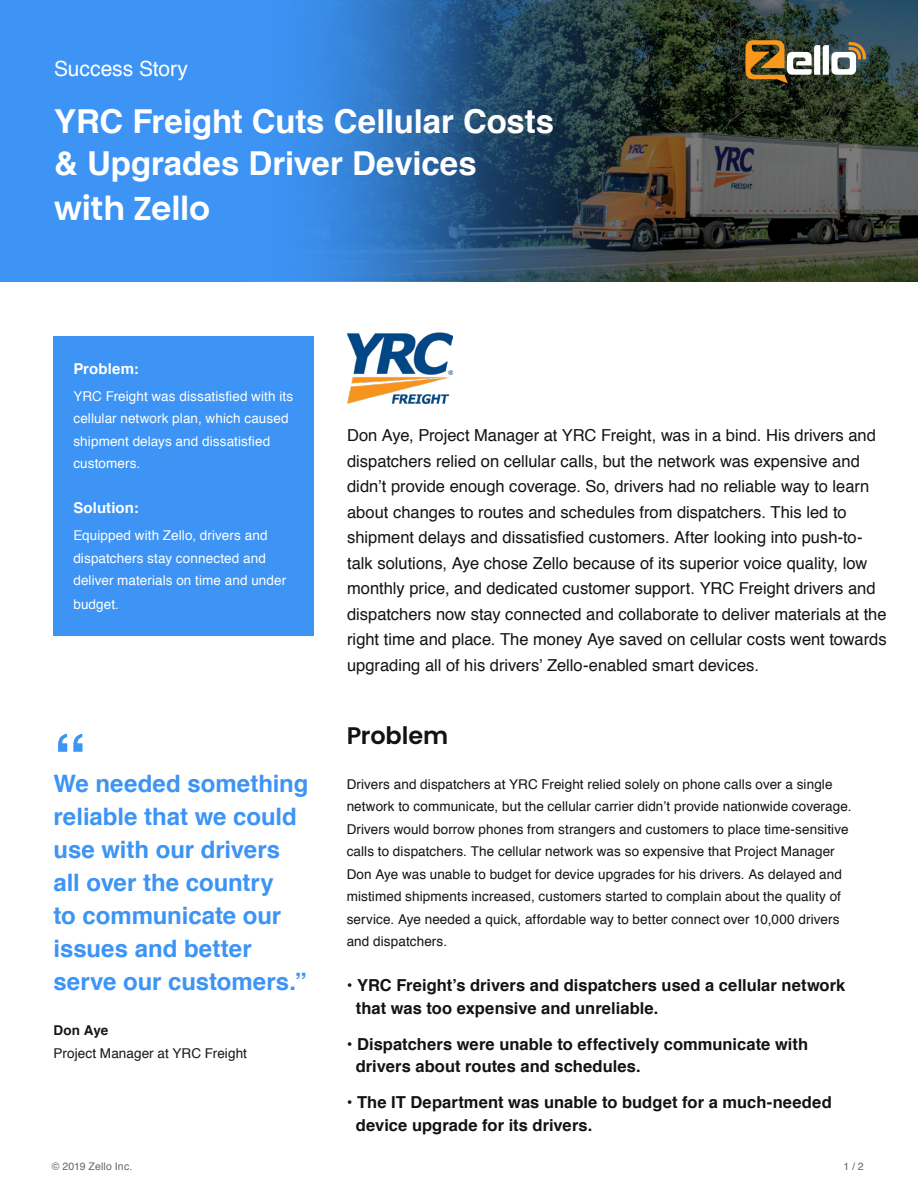
<style>
.page{position:relative;width:918px;height:1188px;background:#fff}
.page>*{position:absolute;margin:0;border:0;box-sizing:border-box;transform-origin:0 0}
.t1{font:700 66px "Helvetica";color:#3d94f5}
.t2{font:700 33px/42px "Helvetica";letter-spacing:-.005em;color:#fff}
.t3{font:600 33px "Poppins";letter-spacing:-.005em;color:#fff}
.t4{font:700 24px/33px "Helvetica";color:#3d94f5}
.t5{font:600 24px "Poppins";letter-spacing:-.005em;color:#151212}
.t6{font:21px "Helvetica";letter-spacing:-.005em;color:#fff}
.t7{font:16.5px/25.5px "Helvetica";color:#151212}
.t8{font:700 16.5px/22.5px "Helvetica";letter-spacing:.005em;color:#151212}
.t9{font:700 15px "Helvetica";letter-spacing:.005em;color:#fff}
.t10{font:13.5px/22.5px "Helvetica";letter-spacing:.01em;color:#151212}
.t11{font:13.5px/22.5px "Helvetica";letter-spacing:.01em;color:#fff}
.t12{font:13.5px "Helvetica";letter-spacing:.005em;color:#1a1616}
.t13{font:700 13.5px "Helvetica";color:#1a1616}
.t14{font:10.5px "Helvetica";letter-spacing:.015em;color:#646767}
</style>
<div class="page">
<img style="left:698px;top:0;width:220px;height:282px">
<svg style="left:0;top:0;width:698px;height:282px;background:#3470ae"></svg>
<img style="left:746px;top:40px;width:120px;height:43px">
<div style="left:54px;top:336px;width:260px;height:299px;background:#3d94f5"></div>
<img style="left:348px;top:332px;width:105px;height:71px">
<p class="t6" style="left:54px;top:53px;width:135px">Success Story</p>
<h2 class="t2" style="left:54px;top:101px;width:501px">YRC Freight Cuts Cellular Costs &amp; Upgrades Driver Devices</h2>
<h2 class="t3" style="left:54px;top:190px;width:158px">with Zello</h2>
<p class="t9" style="left:73px;top:356px;width:67px">Problem:</p>
<p class="t11" style="left:73px;top:385px;width:221px">YRC Freight was dissatisfied with its cellular network plan, which caused shipment delays and dissatisfied customers.</p>
<p class="t9" style="left:73px;top:496px;width:67px">Solution:</p>
<p class="t11" style="left:73px;top:524px;width:214px">Equipped with Zello, drivers and dispatchers stay connected and deliver materials on time and under</p>
<p class="t11" style="left:73px;top:593px;width:47px">budget.</p>
<h1 class="t1" style="left:54px;top:705px;width:34px">“</h1>
<h3 class="t4" style="left:54px;top:767px;width:256px">We needed something reliable that we could use with our drivers all over the country<br>to communicate our issues and better serve our customers.”</h3>
<p class="t13" style="left:54px;top:1019px;width:56px">Don Aye</p>
<p class="t12" style="left:54px;top:1042px;width:195px">Project Manager at YRC Freight</p>
<p class="t7" style="left:347px;top:423px;width:541px">Don Aye, Project Manager at YRC Freight, was in a bind. His drivers and dispatchers relied on cellular calls, but the network was expensive and didn’t provide enough coverage. So, drivers had no reliable way to learn about changes to routes and schedules from dispatchers. This led to shipment delays and dissatisfied customers. After looking into push-to&shy;talk solutions, Aye chose Zello because of its superior voice quality, low monthly price, and dedicated customer support. YRC Freight drivers and dispatchers now stay connected and collaborate to deliver materials at the right time and place. The money Aye saved on cellular costs went towards upgrading all of his drivers’ Zello-enabled smart devices.</p>
<h3 class="t5" style="left:347px;top:721px;width:103px">Problem</h3>
<p class="t10" style="left:347px;top:773px;width:506px">Drivers and dispatchers at YRC Freight relied solely on phone calls over a single network to communicate, but the cellular carrier didn’t provide nationwide coverage.<br>Drivers would borrow phones from strangers and customers to place time-sensitive calls to dispatchers. The cellular network was so expensive that Project Manager Don Aye was unable to budget for device upgrades for his drivers. As delayed and mistimed shipments increased, customers started to complain about the quality of service. Aye needed a quick, affordable way to better connect over 10,000 drivers and dispatchers.</p>
<p class="t8" style="left:356px;top:974px;width:491px;text-indent:-9px">• YRC Freight’s drivers and dispatchers used a cellular network that was too expensive and unreliable.</p>
<p class="t8" style="left:356px;top:1033px;width:454px;text-indent:-9px">• Dispatchers were unable to effectively communicate with drivers about routes and schedules.</p>
<p class="t8" style="left:356px;top:1091px;width:477px;text-indent:-9px">• The IT Department was unable to budget for a much-needed device upgrade for its drivers.</p>
<p class="t14" style="left:52px;top:1158px;width:82px">© 2019 Zello Inc.</p>
<p class="t14" style="left:843px;top:1158px;width:22px">1 / 2</p>
</div>
